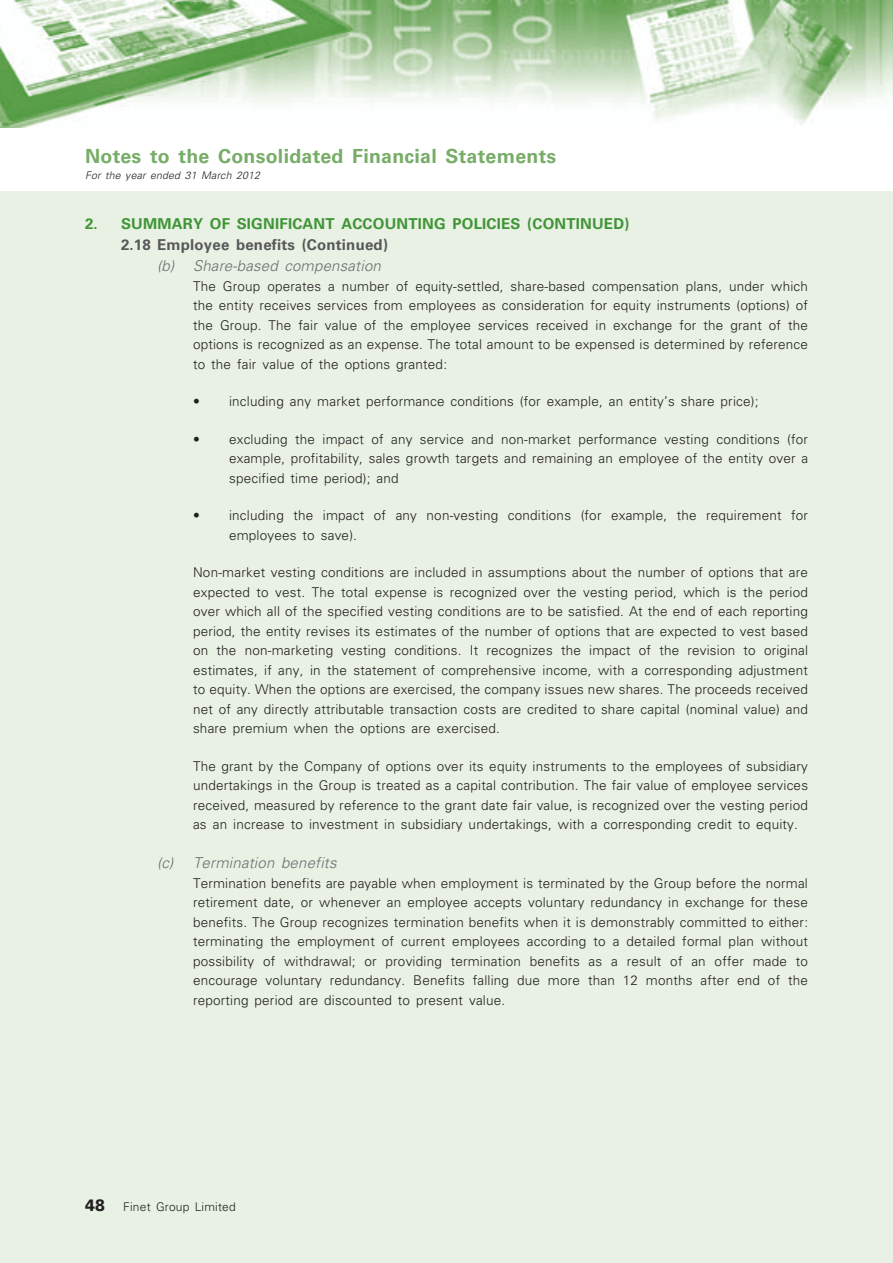
<style>
.page{position:relative;width:893px;height:1263px;background:#fff}
.page>*{position:absolute;margin:0;border:0;box-sizing:border-box;transform-origin:0 0}
.t1{font:700 19.5px "Univers LT Std";letter-spacing:.015em;color:#77ad67}
.t2{font:700 15px "Univers LT Std";letter-spacing:.015em;color:#3f9537}
.t3{font:italic 300 15px "Univers LT Std";letter-spacing:.015em;color:#6c6d70}
.t4{font:700 15px "Univers LT Std";letter-spacing:.015em;color:#57585a}
.t5{font:300 13.5px/19.5px "Univers LT Std";letter-spacing:.015em;color:#231f20;text-align:justify}
.t6{font:300 12px "Univers LT Std";letter-spacing:.015em;color:#231f20}
.t7{font:italic 300 10.5px "Univers LT Std";letter-spacing:.015em;color:#231f20}
.s1{font-weight:900;font-size:16.5px}
</style>
<div class="page">
<div style="left:0;top:191px;width:893px;height:1072px;background:#e8f1e3"></div>
<img style="left:0;top:0;width:893px;height:127px">
<h1 class="t1" style="left:85px;top:145px;width:473px">Notes to the Consolidated Financial Statements</h1>
<p class="t7" style="left:85px;top:169px;width:176px">For the year ended 31 March 2012</p>
<p class="t2" style="left:85px;top:215px;width:59px">2. Summary</p>
<p class="t2" style="left:210px;top:215px;width:47px">of Significant</p>
<p class="t2" style="left:341px;top:215px;width:23px">Accounting</p>
<p class="t2" style="left:452px;top:215px;width:19px">Policies</p>
<p class="t2" style="left:527px;top:215px;width:27px">(Continued</p>
<p class="t2" style="left:624px;top:215px;width:6px">)</p>
<p class="t4" style="left:121px;top:236px;width:268px">2.18 Employee benefits (Continued)</p>
<p class="t3" style="left:157px;top:257px;width:225px">(b) Share-based compensation</p>
<p class="t5" style="left:193px;top:276px;width:616px">The Group operates a number of equity-settled, share-based compensation plans, under which the entity receives services from employees as consideration for equity instruments (options) of the Group. The fair value of the employee services received in exchange for the grant of the options is recognized as an expense. The total amount to be expensed is determined by reference to the fair value of the options granted:</p>
<p class="t5" style="left:193px;top:392px;width:567px">• including any market performance conditions (for example, an entity’s share price);</p>
<p class="t5" style="left:229px;top:429px;width:581px;text-indent:-36px">• excluding the impact of any service and non-market performance vesting conditions (for example, profitability, sales growth targets and remaining an employee of the entity over a specified time period); and</p>
<p class="t5" style="left:229px;top:506px;width:580px;text-indent:-36px">• including the impact of any non-vesting conditions (for example, the requirement for employees to save).</p>
<p class="t5" style="left:193px;top:563px;width:617px">Non-market vesting conditions are included in assumptions about the number of options that are expected to vest. The total expense is recognized over the vesting period, which is the period over which all of the specified vesting conditions are to be satisfied. At the end of each reporting period, the entity revises its estimates of the number of options that are expected to vest based on the non-marketing vesting conditions. It recognizes the impact of the revision to original estimates, if any, in the statement of comprehensive income, with a corresponding adjustment to equity. When the options are exercised, the company issues new shares. The proceeds received net of any directly attributable transaction costs are credited to share capital (nominal value) and share premium when the options are exercised.</p>
<p class="t5" style="left:193px;top:756px;width:616px">The grant by the Company of options over its equity instruments to the employees of subsidiary undertakings in the Group is treated as a capital contribution. The fair value of employee services received, measured by reference to the grant date fair value, is recognized over the vesting period as an increase to investment in subsidiary undertakings, with a corresponding credit to equity.</p>
<p class="t3" style="left:157px;top:854px;width:181px">(c) Termination benefits</p>
<p class="t5" style="left:193px;top:873px;width:617px">Termination benefits are payable when employment is terminated by the Group before the normal retirement date, or whenever an employee accepts voluntary redundancy in exchange for these benefits. The Group recognizes termination benefits when it is demonstrably committed to either: terminating the employment of current employees according to a detailed formal plan without possibility of withdrawal; or providing termination benefits as a result of an offer made to encourage voluntary redundancy. Benefits falling due more than 12 months after end of the reporting period are discounted to present value.</p>
<p class="t6" style="left:85px;top:1199px;width:152px"><span class="s1">48</span> Finet Group Limited</p>
</div>
